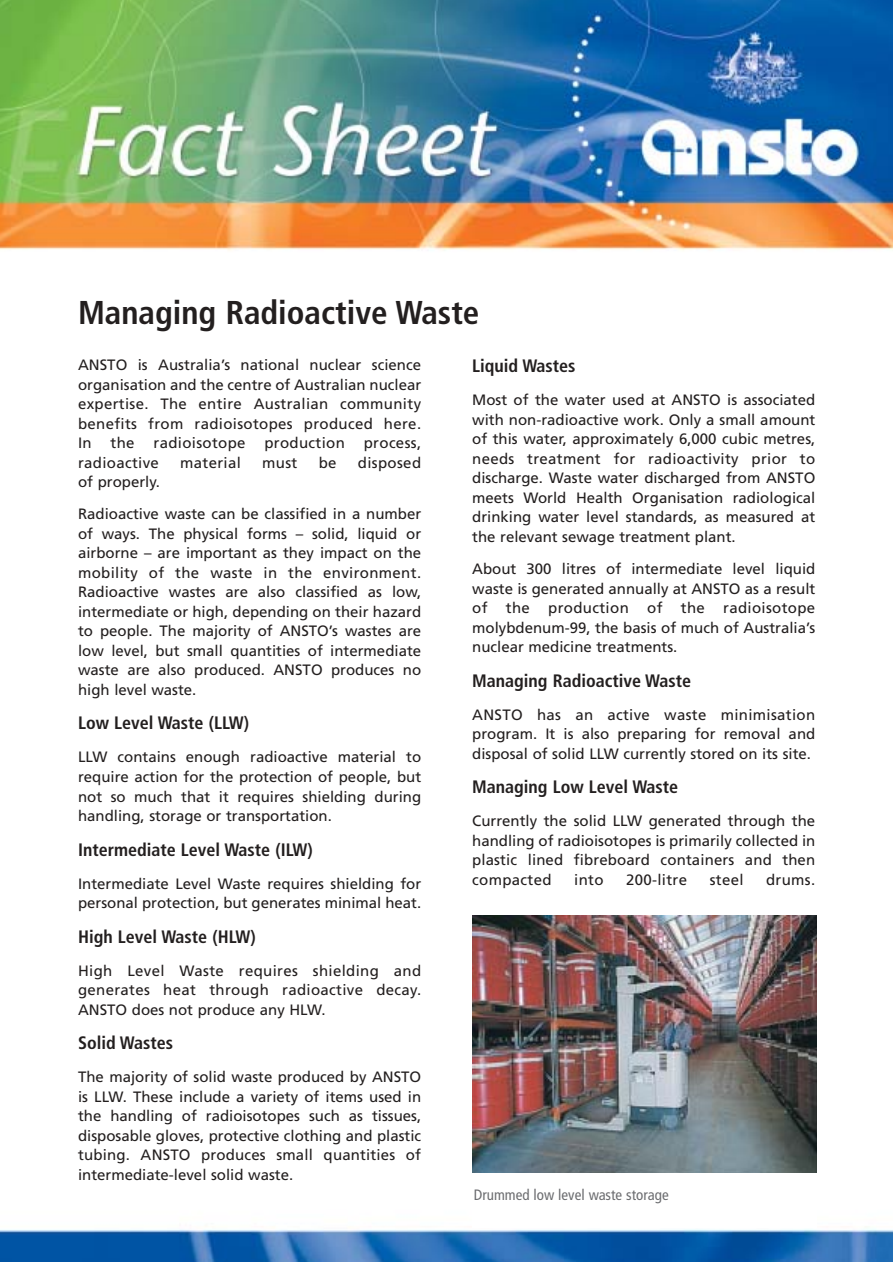
<style>
.page{position:relative;width:893px;height:1262px;background:#fff}
.page>*{position:absolute;margin:0;border:0;box-sizing:border-box;transform-origin:0 0}
.t1{font:700 condensed 33px "Frutiger";color:#231f1f}
.t2{font:700 condensed 18px "Frutiger";color:#231f1f}
.t3{font:15px/19.5px "Frutiger";color:#231f1f;text-align:justify}
.t4{font:15px "Frutiger";letter-spacing:.02em;color:#231f1f}
.t5{font:condensed 15px "Frutiger";color:#6c6d70}
</style>
<div class="page">
<img style="left:0;top:0;width:892px;height:1261px">
<img style="left:472px;top:915px;width:344px;height:257px">
<div style="left:472px;top:1187px;width:344px;height:40px;background:#fff"></div>
<div style="left:77px;top:298px;width:739px;height:59px;background:#fff"></div>
<h1 class="t1" style="left:78px;top:299px;width:403px">Managing Radioactive Waste</h1>
<p class="t3" style="left:78px;top:356px;width:344px">ANSTO is Australia’s national nuclear science organisation and the centre of Australian nuclear expertise. The entire Australian community benefits from radioisotopes produced here.<br>In</p>
<p class="t3" style="left:111px;top:434px;width:26px">the</p>
<p class="t4" style="left:153px;top:437px;width:93px">radioisotope</p>
<p class="t4" style="left:264px;top:437px;width:82px">production</p>
<p class="t4" style="left:364px;top:437px;width:59px">process,</p>
<p class="t4" style="left:78px;top:456px;width:82px">radioactive</p>
<p class="t4" style="left:180px;top:456px;width:62px">material</p>
<p class="t3" style="left:262px;top:454px;width:37px">must</p>
<p class="t3" style="left:319px;top:454px;width:19px">be</p>
<p class="t4" style="left:358px;top:456px;width:65px">disposed</p>
<p class="t3" style="left:78px;top:467px;width:344px;line-height:32.2px">of properly.<br>Radioactive waste can be classified in a number</p>
<p class="t3" style="left:78px;top:525px;width:344px">of ways. The physical forms – solid, liquid or airborne – are important as they impact on the mobility of the waste in the environment.<br>Radioactive wastes are also classified as low, intermediate or high, depending on their hazard to people. The majority of ANSTO’s wastes are low level, but small quantities of intermediate waste are also produced. ANSTO produces no high level waste.</p>
<p class="t2" style="left:78px;top:716px;width:172px">Low Level Waste (LLW)</p>
<p class="t3" style="left:78px;top:748px;width:344px">LLW contains enough radioactive material to require action for the protection of people, but not so much that it requires shielding during handling, storage or transportation.</p>
<p class="t2" style="left:78px;top:842px;width:236px">Intermediate Level Waste (ILW)</p>
<p class="t3" style="left:78px;top:874px;width:344px">Intermediate Level Waste requires shielding for personal protection, but generates minimal heat.</p>
<p class="t2" style="left:78px;top:929px;width:179px">High Level Waste (HLW)</p>
<p class="t3" style="left:78px;top:961px;width:344px">High Level Waste requires shielding and generates heat through radioactive decay.<br>ANSTO does not produce any HLW.</p>
<p class="t2" style="left:78px;top:1035px;width:96px">Solid Wastes</p>
<p class="t3" style="left:78px;top:1068px;width:344px">The majority of solid waste produced by ANSTO is LLW. These include a variety of items used in the handling of radioisotopes such as tissues, disposable gloves, protective clothing and plastic tubing. ANSTO produces small quantities of intermediate-level solid waste.</p>
<p class="t2" style="left:472px;top:359px;width:105px">Liquid Wastes</p>
<p class="t3" style="left:472px;top:391px;width:344px">Most of the water used at ANSTO is associated with non-radioactive work. Only a small amount of this water, approximately 6,000 cubic metres, needs treatment for radioactivity prior to discharge. Waste water discharged from ANSTO meets World Health Organisation radiological drinking water level standards, as measured at the relevant sewage treatment plant.</p>
<p class="t3" style="left:472px;top:560px;width:344px">About 300 litres of intermediate level liquid waste is generated annually at ANSTO as a result of the production of the radioisotope molybdenum-99, the basis of much of Australia’s nuclear medicine treatments.</p>
<p class="t2" style="left:472px;top:673px;width:220px">Managing Radioactive Waste</p>
<p class="t3" style="left:472px;top:706px;width:344px">ANSTO has an active waste minimisation program. It is also preparing for removal and disposal of solid LLW currently stored on its site.</p>
<p class="t2" style="left:472px;top:779px;width:207px">Managing Low Level Waste</p>
<p class="t3" style="left:472px;top:812px;width:344px">Currently the solid LLW generated through the handling of radioisotopes is primarily collected in plastic lined fibreboard containers and then compacted</p>
<p class="t3" style="left:574px;top:871px;width:31px">into</p>
<p class="t4" style="left:626px;top:873px;width:63px">200-litre</p>
<p class="t3" style="left:709px;top:871px;width:35px">steel</p>
<p class="t3" style="left:766px;top:871px;width:51px">drums.</p>
<p class="t5" style="left:473px;top:1189px;width:196px">Drummed low level waste storage</p>
</div>
